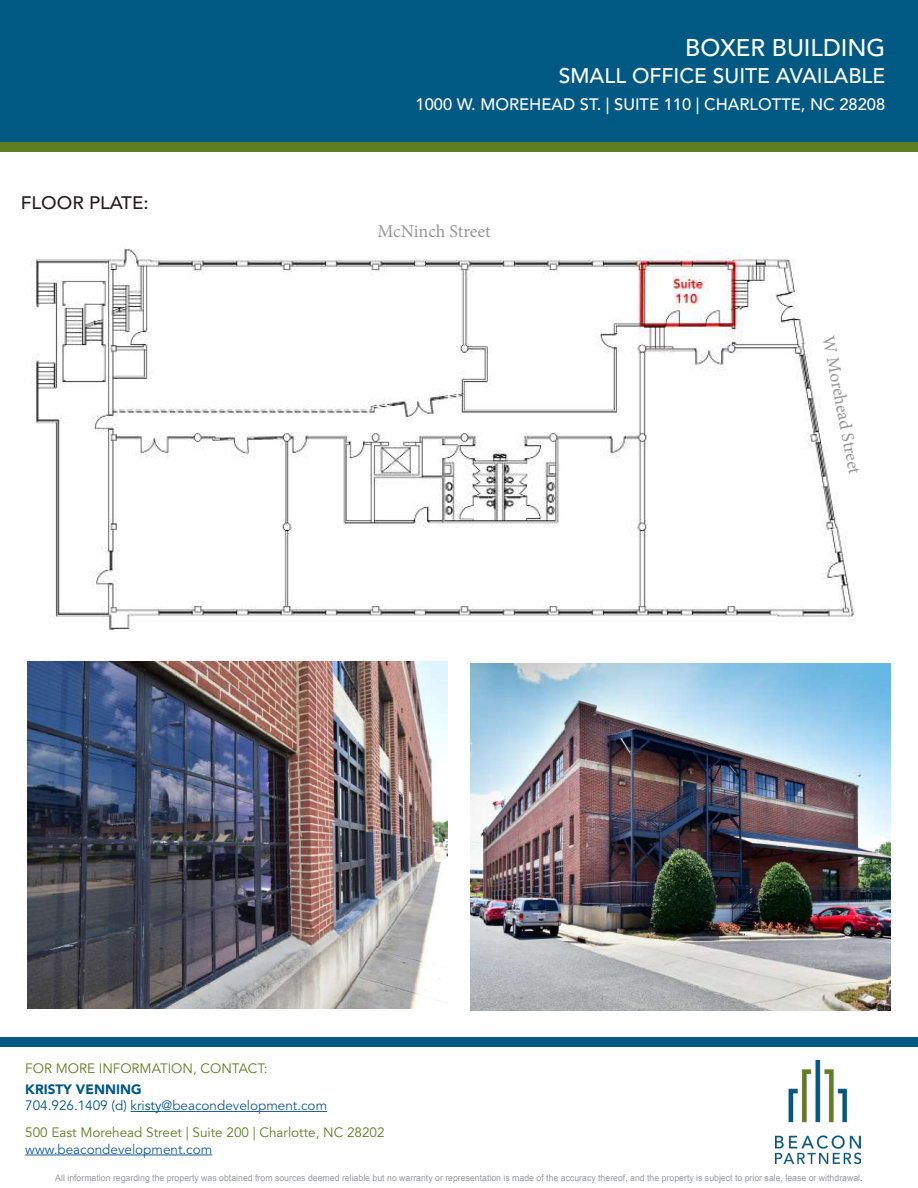
<style>
.page{position:relative;width:918px;height:1188px;background:#fff}
.page>*{position:absolute;margin:0;border:0;box-sizing:border-box;transform-origin:0 0}
.t1{font:500 24px "Avenir LT Std";color:#fff}
.t2{font:500 21px "Avenir LT Std";color:#fff}
.t3{font:18px "Minion Pro";letter-spacing:-.005em;color:#989699}
.t4{font:500 18px "Avenir LT Std";color:#231f20;scale:1.04 1}
.t5{font:500 16.5px "Avenir LT Std";color:#fff}
.t6{font:13.5px/16.5px "Avenir LT Std";color:#175d9e}
.t7{font:13.5px "Avenir LT Std";color:#5e7e23}
.t8{font:9px "Arial";color:#999b9e}
.s1{font-weight:900;color:#005982}
.s2{color:#005982}
.s3{color:#231f20}
</style>
<div class="page">
<div style="left:0;top:0;width:918px;height:144px;background:#005982"></div>
<div style="left:0;top:142px;width:918px;height:10px;background:#5e7e23"></div>
<img style="left:31px;top:248px;width:823px;height:406px">
<img style="left:27px;top:661px;width:421px;height:348px">
<img style="left:470px;top:663px;width:421px;height:347px">
<hr style="left:131px;top:1111px;width:31px;height:1px;background:#005982">
<hr style="left:162px;top:1111px;width:165px;height:1px;background:#175d9e">
<hr style="left:25px;top:1155px;width:187px;height:1px;background:#175d9e">
<div style="left:0;top:1037px;width:918px;height:10px;background:#005982"></div>
<img style="left:775px;top:1061px;width:86px;height:102px">
<h3 class="t4" style="left:21px;top:192px;width:124px">FLOOR PLATE:</h3>
<h1 class="t1" style="left:685px;top:34px;width:202px">BOXER BUILDING</h1>
<h2 class="t2" style="left:559px;top:63px;width:328px">SMALL OFFICE SUITE AVAILABLE</h2>
<h3 class="t5" style="left:416px;top:95px;width:471px">1000 W. MOREHEAD ST. | SUITE 110 | CHARLOTTE, NC 28208</h3>
<h3 class="t3" style="left:378px;top:219px;width:115px">McNinch Street</h3>
<h3 class="t3" style="left:840px;top:334px;width:142px;rotate:79deg">W Morehead Street</h3>
<h3 class="t7" style="left:25px;top:1060px;width:244px">FOR MORE INFORMATION, CONTACT:</h3>
<h3 class="t6" style="left:25px;top:1081px;width:303px"><span class="s1">KRISTY VENNING<br></span><span class="s2">704.926.1409 (d) kristy</span>@beacondevelopment.com</h3>
<h3 class="t7" style="left:25px;top:1125px;width:361px">500 East Morehead Street | Suite 200 | Charlotte, NC 28202</h3>
<h3 class="t6" style="left:25px;top:1141px;width:189px">www.beacondevelopment.com</h3>
<p class="t8" style="left:55px;top:1172px;width:809px">All information regarding the property was obtained from sources deemed reliable but no warranty or representation is made of the accuracy thereof, and the property is subject to prior sale, lease or withdrawal<span class="s3">.</span></p>
</div>
